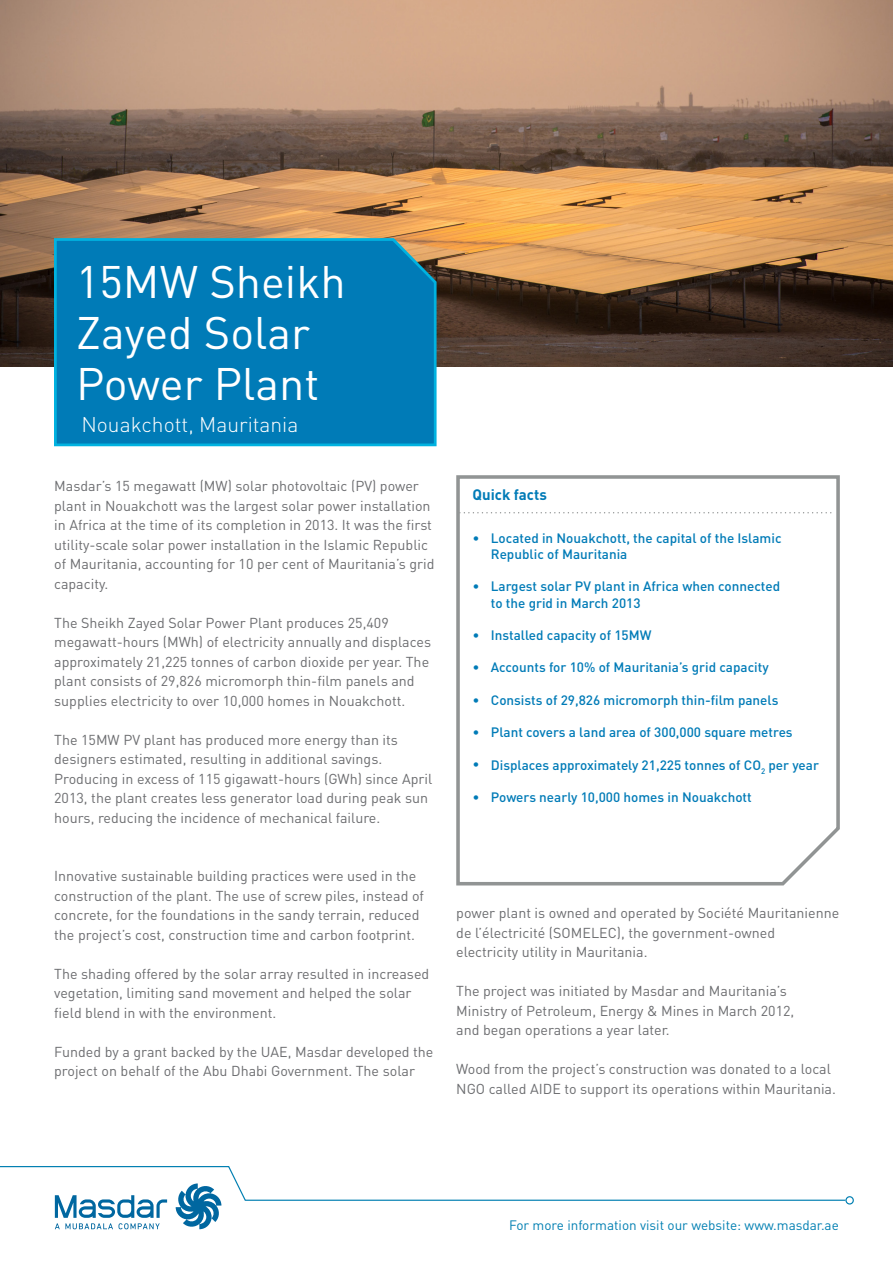
<style>
.page{position:relative;width:893px;height:1263px;background:#fff}
.page>*{position:absolute;margin:0;border:0;box-sizing:border-box;transform-origin:0 0}
.t1{font:45px/51px "DIN";color:#fff}
.t2{font:300 21px "DIN";color:#fff}
.t3{font:700 15px "DIN";color:#007bb7}
.t4{font:14.25px/19.5px "DIN";color:#6c6d70}
.t5{font:500 13.5px/16.2px "DIN";color:#007bb7}
.t6{font:13.5px "DIN";color:#007fb2}
.t7{font:13.5px "DIN";color:#007bb7}
</style>
<div class="page">
<div style="left:845px;top:1196px;width:9px;height:8px;border:1px solid #007fb2;border-radius:50%"></div>
<svg style="left:0;top:1166px;width:847px;height:63px"></svg>
<img style="left:0;top:0;width:893px;height:367px">
<div style="left:53px;top:237px;width:385px;height:210px;background:#007bb7"></div>
<svg style="left:456px;top:475px;width:384px;height:411px"></svg>
<svg style="left:460px;top:512px;width:372px;height:1px"></svg>
<p class="t1" style="left:76px;top:256px;width:271px">15MW Sheikh<br>Zayed Solar</p>
<p class="t1" style="left:76px;top:358px;width:245px">Power Plant</p>
<p class="t2" style="left:81px;top:411px;width:219px">Nouakchott, Mauritania</p>
<p class="t4" style="left:54px;top:476px;width:382px">Masdar’s 15 megawatt (MW) solar photovoltaic (PV) power plant in Nouakchott was the largest solar power installation in Africa at the time of its completion in 2013. It was the first utility-scale solar power installation in the Islamic Republic of Mauritania, accounting for 10 per cent of Mauritania’s grid capacity.</p>
<p class="t4" style="left:54px;top:612px;width:336px">The Sheikh Zayed Solar Power Plant produces 25,409</p>
<p class="t4" style="left:54px;top:632px;width:378px">megawatt-hours (MWh) of electricity annually and displaces approximately 21,225 tonnes of carbon dioxide per year. The plant consists of 29,826 micromorph thin-film panels and supplies electricity to over 10,000 homes in Nouakchott.</p>
<p class="t4" style="left:54px;top:729px;width:345px">The 15MW PV plant has produced more energy than its</p>
<p class="t4" style="left:54px;top:749px;width:330px">designers estimated, resulting in additional savings.</p>
<p class="t4" style="left:54px;top:768px;width:380px">Producing in excess of 115 gigawatt-hours (GWh) since April<br>2013, the plant creates less generator load during peak sun hours, reducing the incidence of mechanical failure.</p>
<p class="t4" style="left:54px;top:866px;width:364px">Innovative sustainable building practices were used in the</p>
<p class="t4" style="left:54px;top:885px;width:371px">construction of the plant. The use of screw piles, instead of concrete, for the foundations in the sandy terrain, reduced the project’s cost, construction time and carbon footprint.</p>
<p class="t4" style="left:54px;top:963px;width:377px">The shading offered by the solar array resulted in increased</p>
<p class="t4" style="left:54px;top:983px;width:359px">vegetation, limiting sand movement and helped the solar field blend in with the environment.</p>
<p class="t4" style="left:54px;top:1041px;width:381px">Funded by a grant backed by the UAE, Masdar developed the</p>
<p class="t4" style="left:54px;top:1061px;width:362px">project on behalf of the Abu Dhabi Government. The solar</p>
<p class="t3" style="left:472px;top:485px;width:76px">Quick facts</p>
<p class="t7" style="left:472px;top:529px;width:9px">•</p>
<p class="t5" style="left:491px;top:529px;width:292px">Located in Nouakchott, the capital of the Islamic<br>Republic of Mauritania</p>
<p class="t5" style="left:491px;top:578px;width:291px">Largest solar PV plant in Africa when connected</p>
<p class="t5" style="left:491px;top:594px;width:151px">to the grid in March 2013</p>
<p class="t5" style="left:491px;top:626px;width:162px">Installed capacity of 15MW</p>
<p class="t5" style="left:491px;top:659px;width:279px">Accounts for 10% of Mauritania’s grid capacity</p>
<p class="t5" style="left:491px;top:691px;width:289px">Consists of 29,826 micromorph thin-film panels</p>
<p class="t5" style="left:491px;top:724px;width:303px">Plant covers a land area of 300,000 square metres</p>
<p class="t5" style="left:491px;top:756px;width:330px">Displaces approximately 21,225 tonnes of CO<sub>2</sub> per year</p>
<p class="t5" style="left:491px;top:788px;width:262px">Powers nearly 10,000 homes in Nouakchott</p>
<p class="t7" style="left:472px;top:578px;width:9px">•</p>
<p class="t7" style="left:472px;top:626px;width:9px">•</p>
<p class="t7" style="left:472px;top:659px;width:9px">•</p>
<p class="t7" style="left:472px;top:691px;width:9px">•</p>
<p class="t7" style="left:472px;top:724px;width:9px">•</p>
<p class="t7" style="left:472px;top:756px;width:9px">•</p>
<p class="t7" style="left:472px;top:788px;width:9px">•</p>
<p class="t4" style="left:456px;top:903px;width:384px">power plant is owned and operated by Société Mauritanienne</p>
<p class="t4" style="left:456px;top:923px;width:320px">de l’électricité (SOMELEC), the government-owned</p>
<p class="t4" style="left:456px;top:942px;width:193px">electricity utility in Mauritania.</p>
<p class="t4" style="left:456px;top:981px;width:332px">The project was initiated by Masdar and Mauritania’s</p>
<p class="t4" style="left:456px;top:1001px;width:340px">Ministry of Petroleum, Energy &amp; Mines in March 2012,</p>
<p class="t4" style="left:456px;top:1020px;width:215px">and began operations a year later.</p>
<p class="t4" style="left:456px;top:1059px;width:376px">Wood from the project’s construction was donated to a local</p>
<p class="t4" style="left:456px;top:1079px;width:381px">NGO called AIDE to support its operations within Mauritania.</p>
<p class="t6" style="left:509px;top:1217px;width:331px">For more information visit our website: www.masdar.ae</p>
</div>
